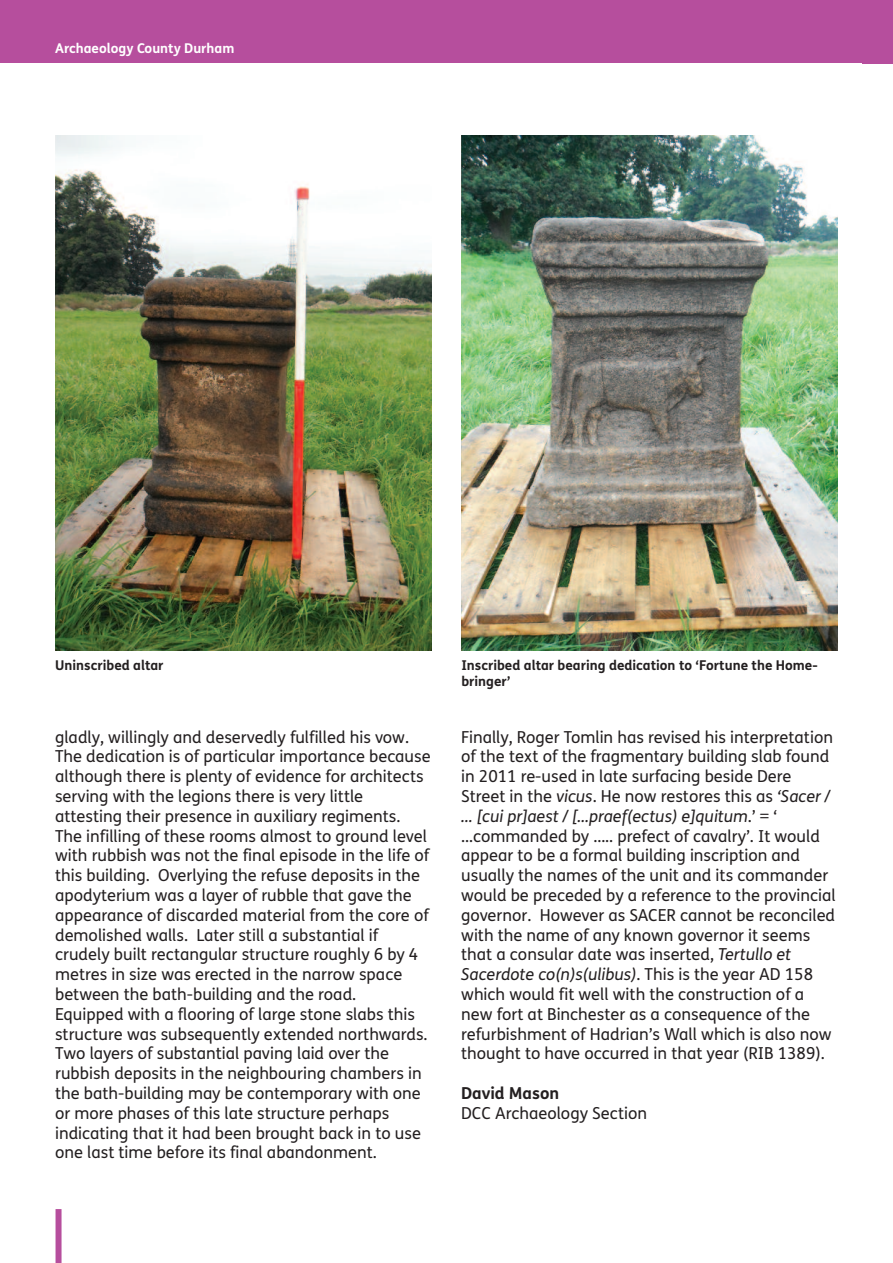
<style>
.page{position:relative;width:893px;height:1263px;background:#fff}
.page>*{position:absolute;margin:0;border:0;box-sizing:border-box;transform-origin:0 0}
.t1{font:16.5px/19.8px "FS Me";color:#231f20}
.t2{font:700 16.5px "FS Me";color:#231f20}
.t3{font:700 13.5px/16.2px "FS Me";color:#231f20}
.t4{font:700 13.5px "FS Me";color:#fff}
.s1{font-style:italic}
</style>
<div class="page">
<div style="left:0;top:0;width:893px;height:63px;background:#b64e9d"></div>
<div style="left:56px;top:1209px;width:6px;height:54px;background:#b64e9d"></div>
<img style="left:55px;top:136px;width:377px;height:515px">
<img style="left:461px;top:136px;width:377px;height:515px">
<p class="t4" style="left:55px;top:39px;width:181px">Archaeology County Durham</p>
<p class="t3" style="left:55px;top:657px;width:110px">Uninscribed altar</p>
<p class="t3" style="left:461px;top:657px;width:358px">Inscribed altar bearing dedication to ‘Fortune the Home&shy;bringer’</p>
<p class="t1" style="left:55px;top:727px;width:377px">gladly, willingly and deservedly fulfilled his vow.<br>The dedication is of particular importance because although there is plenty of evidence for architects serving with the legions there is very little attesting their presence in auxiliary regiments.<br>The infilling of these rooms almost to ground level with rubbish was not the final episode in the life of this building. Overlying the refuse deposits in the apodyterium was a layer of rubble that gave the appearance of discarded material from the core of demolished walls. Later still a substantial if crudely built rectangular structure roughly 6 by 4 metres in size was erected in the narrow space between the bath-building and the road.<br>Equipped with a flooring of large stone slabs this structure was subsequently extended northwards.<br>Two layers of substantial paving laid over the rubbish deposits in the neighbouring chambers in the bath-building may be contemporary with one or more phases of this late structure perhaps indicating that it had been brought back in to use one last time before its final abandonment.</p>
<p class="t1" style="left:461px;top:727px;width:376px">Finally, Roger Tomlin has revised his interpretation of the text of the fragmentary building slab found in 2011 re-used in late surfacing beside Dere Street in the <span class="s1">vicus</span>. He now restores this as <span class="s1">‘Sacer / … [cui pr]aest / […praef(ectus) e]quitum</span>.’ = ‘ …commanded by ….. prefect of cavalry’. It would appear to be a formal building inscription and usually the names of the unit and its commander would be preceded by a reference to the provincial governor. However as SACER cannot be reconciled with the name of any known governor it seems that a consular date was inserted, <span class="s1">Tertullo et Sacerdote co(n)s(ulibus)</span>. This is the year AD 158 which would fit well with the construction of a new fort at Binchester as a consequence of the refurbishment of Hadrian’s Wall which is also now thought to have occurred in that year (RIB 1389).</p>
<p class="t2" style="left:461px;top:1083px;width:99px">David Mason</p>
<p class="t1" style="left:461px;top:1103px;width:187px">DCC Archaeology Section</p>
</div>
